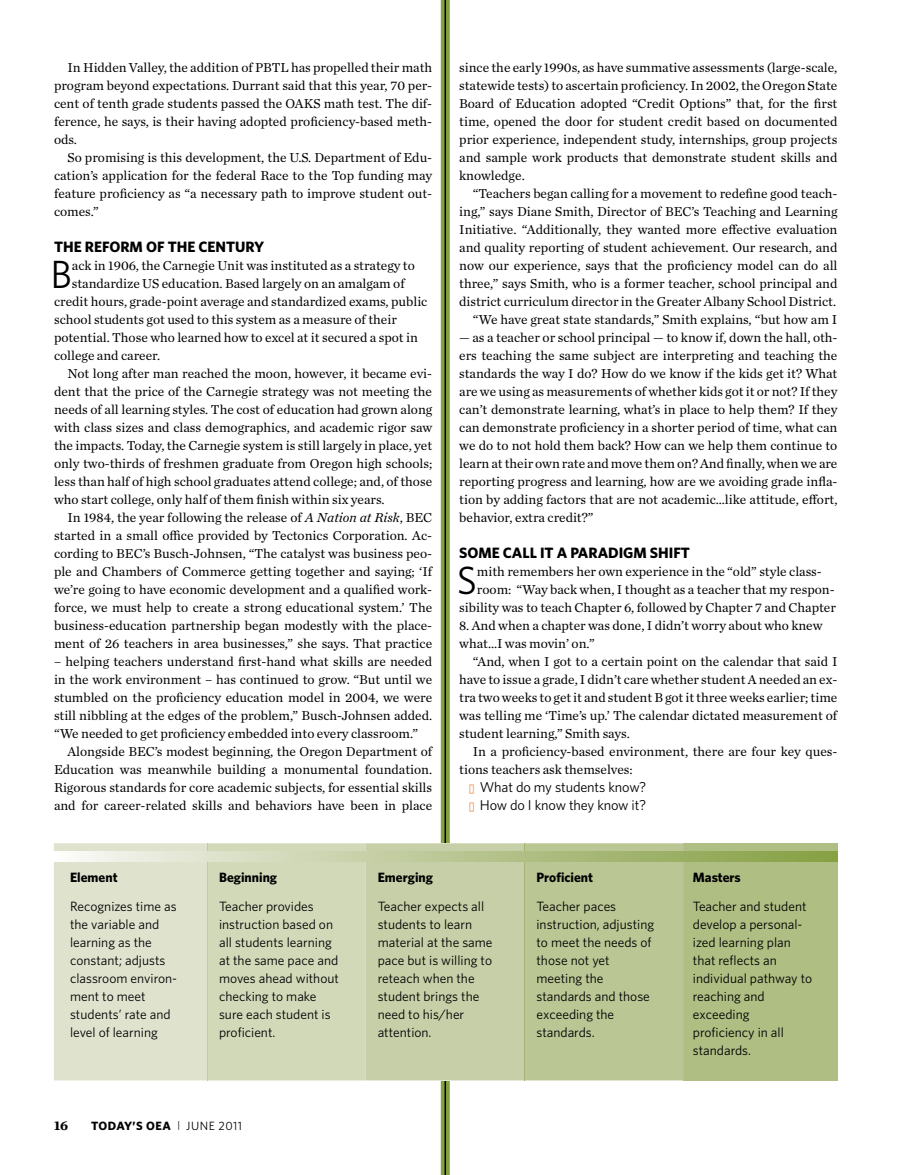
<style>
.page{position:relative;width:905px;height:1175px;background:#fff}
.page>*{position:absolute;margin:0;border:0;box-sizing:border-box;transform-origin:0 0}
.t1{font:39.45px "Whitney";color:#000}
.t2{font:700 15px "Whitney";color:#000}
.t3{font:14.25px "Whitney";letter-spacing:-.01em;color:#000}
.t4{font:13.5px/18px "Chronicle Text G1";color:#000;text-align:justify}
.t5{font:13.5px/18px "Whitney";color:#000}
.t6{font:700 13.5px "Whitney";color:#000}
.t7{font:700 13.5px "Chronicle Text G1";color:#000}
.t8{font:12px "Whitney";letter-spacing:.04em;color:#000}
.t9{font:700 12px "Whitney";color:#000}
.s1{font-style:italic}
.s2{color:#eb7b28}
.s3{font-weight:700}
</style>
<div class="page">
<div style="left:441px;top:0;width:9px;height:1174px;background:#85a041"></div>
<hr style="left:444px;top:0;width:2px;height:1174px;background:#000">
<div style="left:683px;top:843px;width:154px;height:237px;background:#afbe83"></div>
<svg style="left:54px;top:843px;width:629px;height:237px;background:#ccd4b0"></svg>
<svg style="left:54px;top:851px;width:783px;height:10px;background:#bcc998"></svg>
<p class="t4" style="left:54px;top:58px;width:379px;text-indent:14px">In Hidden Valley, the addition of PBTL has propelled their math program beyond expectations. Durrant said that this year, 70 per&shy;cent of tenth grade students passed the OAKS math test. The dif&shy;ference, he says, is their having adopted proficiency-based meth&shy;ods.</p>
<p class="t4" style="left:54px;top:148px;width:380px;text-indent:14px">So promising is this development, the U.S. Department of Edu&shy;cation’s application for the federal Race to the Top funding may feature proficiency as “a necessary path to improve student out&shy;comes.”</p>
<p class="t2" style="left:54px;top:237px;width:51px">THE REFORM</p>
<p class="t2" style="left:146px;top:237px;width:32px">OF THE</p>
<p class="t2" style="left:198px;top:237px;width:20px">CENTURY</p>
<h1 class="t1" style="left:50px;top:248px;width:17px">B</h1>
<p class="t4" style="left:72px;top:256px;width:344px">ack in 1906, the Carnegie Unit was instituted as a strategy to</p>
<p class="t4" style="left:72px;top:274px;width:334px">standardize US education. Based largely on an amalgam of</p>
<p class="t4" style="left:54px;top:292px;width:375px">credit hours, grade-point average and standardized exams, public</p>
<p class="t4" style="left:54px;top:310px;width:344px">school students got used to this system as a measure of their</p>
<p class="t4" style="left:54px;top:328px;width:365px">potential. Those who learned how to excel at it secured a spot in</p>
<p class="t4" style="left:54px;top:346px;width:108px">college and career.</p>
<p class="t4" style="left:67px;top:364px;width:366px">Not long after man reached the moon, however, it became evi-</p>
<p class="t4" style="left:54px;top:382px;width:379px">dent that the price of the Carnegie strategy was not meeting the</p>
<p class="t4" style="left:54px;top:400px;width:380px">needs of all learning styles. The cost of education had grown along</p>
<p class="t4" style="left:54px;top:418px;width:380px">with class sizes and class demographics, and academic rigor saw</p>
<p class="t4" style="left:54px;top:436px;width:379px">the impacts. Today, the Carnegie system is still largely in place, yet</p>
<p class="t4" style="left:54px;top:454px;width:380px">only two-thirds of freshmen graduate from Oregon high schools;</p>
<p class="t4" style="left:54px;top:472px;width:379px">less than half of high school graduates attend college; and, of those</p>
<p class="t4" style="left:54px;top:490px;width:332px">who start college, only half of them finish within six years.</p>
<p class="t4" style="left:67px;top:508px;width:366px">In 1984, the year following the release of <span class="s1">A Nation at Risk</span>, BEC</p>
<p class="t4" style="left:54px;top:526px;width:380px">started in a small office provided by Tectonics Corporation. Ac-</p>
<p class="t4" style="left:54px;top:544px;width:380px">cording to BEC’s Busch-Johnsen, “The catalyst was business peo-</p>
<p class="t4" style="left:54px;top:562px;width:379px">ple and Chambers of Commerce getting together and saying; ‘If</p>
<p class="t4" style="left:54px;top:580px;width:380px">we’re going to have economic development and a qualified work-</p>
<p class="t4" style="left:54px;top:598px;width:379px">force, we must help to create a strong educational system.’ The</p>
<p class="t4" style="left:54px;top:616px;width:380px">business-education partnership began modestly with the place-</p>
<p class="t4" style="left:54px;top:634px;width:379px">ment of 26 teachers in area businesses,” she says. That practice</p>
<p class="t4" style="left:54px;top:652px;width:380px">– helping teachers understand first-hand what skills are needed in the work environment – has continued to grow. “But until we stumbled on the proficiency education model in 2004, we were still nibbling at the edges of the problem,” Busch-Johnsen added. “We needed to get proficiency embedded into every classroom.”</p>
<p class="t4" style="left:54px;top:742px;width:380px;text-indent:14px">Alongside BEC’s modest beginning, the Oregon Department of Education was meanwhile building a monumental foundation.<br>Rigorous standards for core academic subjects, for essential skills and for career-related skills and behaviors have been in place</p>
<p class="t4" style="left:459px;top:58px;width:380px">since the early 1990s, as have summative assessments (large-scale, statewide tests) to ascertain proficiency. In 2002, the Oregon State Board of Education adopted “Credit Options” that, for the first time, opened the door for student credit based on documented prior experience, independent study, internships, group projects and sample work products that demonstrate student skills and knowledge.</p>
<p class="t4" style="left:459px;top:184px;width:380px;text-align:right">“Teachers began calling for a movement to redefine good teach&shy;ing,” says Diane Smith, Director of BEC’s Teaching and Learning Initiative. “Additionally, they wanted more effective evaluation and quality reporting of student achievement. Our research, and now our experience, says that the proficiency model can do all three,” says Smith, who is a former teacher, school principal and district curriculum director in the Greater Albany School District. “We have great state standards,” Smith explains, “but how am I</p>
<p class="t4" style="left:459px;top:328px;width:380px">— as a teacher or school principal — to know if, down the hall, oth&shy;ers teaching the same subject are interpreting and teaching the standards the way I do? How do we know if the kids get it? What are we using as measurements of whether kids got it or not? If they can’t demonstrate learning, what’s in place to help them? If they can demonstrate proficiency in a shorter period of time, what can we do to not hold them back? How can we help them continue to learn at their own rate and move them on? And finally, when we are reporting progress and learning, how are we avoiding grade infla&shy;tion by adding factors that are not academic…like attitude, effort, behavior, extra credit?”</p>
<p class="t2" style="left:459px;top:543px;width:20px">SOME</p>
<p class="t2" style="left:503px;top:543px;width:10px">CALL</p>
<p class="t2" style="left:540px;top:543px;width:49px">IT A PARADIGM</p>
<p class="t2" style="left:650px;top:543px;width:17px">SHIFT</p>
<h1 class="t1" style="left:457px;top:554px;width:17px">S</h1>
<p class="t4" style="left:477px;top:562px;width:346px">mith remembers her own experience in the “old” style class-</p>
<p class="t4" style="left:477px;top:580px;width:359px">room: “Way back when, I thought as a teacher that my respon-</p>
<p class="t4" style="left:459px;top:598px;width:378px">sibility was to teach Chapter 6, followed by Chapter 7 and Chapter</p>
<p class="t4" style="left:459px;top:616px;width:365px">8. And when a chapter was done, I didn’t worry about who knew what…I was movin’ on.”</p>
<p class="t4" style="left:459px;top:652px;width:380px;text-indent:14px">“And, when I got to a certain point on the calendar that said I have to issue a grade, I didn’t care whether student A needed an ex&shy;tra two weeks to get it and student B got it three weeks earlier; time was telling me ‘Time’s up.’ The calendar dictated measurement of student learning,” Smith says.</p>
<p class="t4" style="left:459px;top:742px;width:380px;text-indent:14px">In a proficiency-based environment, there are four key ques&shy;tions teachers ask themselves:</p>
<p class="t3" style="left:469px;top:778px;width:179px"><span class="s2">◆</span> What do my students know?</p>
<p class="t3" style="left:469px;top:796px;width:179px"><span class="s2">◆</span> How do I know they know it?</p>
<p class="t6" style="left:70px;top:868px;width:49px">ELEMENT</p>
<p class="t6" style="left:219px;top:868px;width:60px">BEGINNING</p>
<p class="t6" style="left:377px;top:868px;width:57px">EMERGING</p>
<p class="t6" style="left:536px;top:868px;width:58px">PROFICIENT</p>
<p class="t6" style="left:693px;top:868px;width:49px">MASTERS</p>
<p class="t5" style="left:70px;top:896px;width:108px">Recognizes time as the variable and learning as the constant; adjusts classroom environ&shy;ment to meet students’ rate and level of learning</p>
<p class="t5" style="left:219px;top:896px;width:121px">Teacher provides instruction based on all students learning at the same pace and moves ahead without checking to make sure each student is proficient.</p>
<p class="t7" style="left:54px;top:1114px;width:16px">16</p>
<p class="t9" style="left:91px;top:1117px;width:17px">TODAY</p>
<p class="t8" style="left:133px;top:1117px;width:111px"><span class="s3">’S OEA</span> <sup>|</sup> Jun e 2011</p>
<p class="t5" style="left:377px;top:896px;width:116px">Teacher expects all students to learn material at the same pace but is willing to reteach when the student brings the need to his/her attention.</p>
<p class="t5" style="left:536px;top:896px;width:119px">Teacher paces instruction, adjusting to meet the needs of those not yet meeting the standards and those exceeding the standards.</p>
<p class="t5" style="left:693px;top:896px;width:121px">Teacher and student develop a personal&shy;ized learning plan that reflects an individual pathway to reaching and exceeding proficiency in all standards.</p>
</div>
